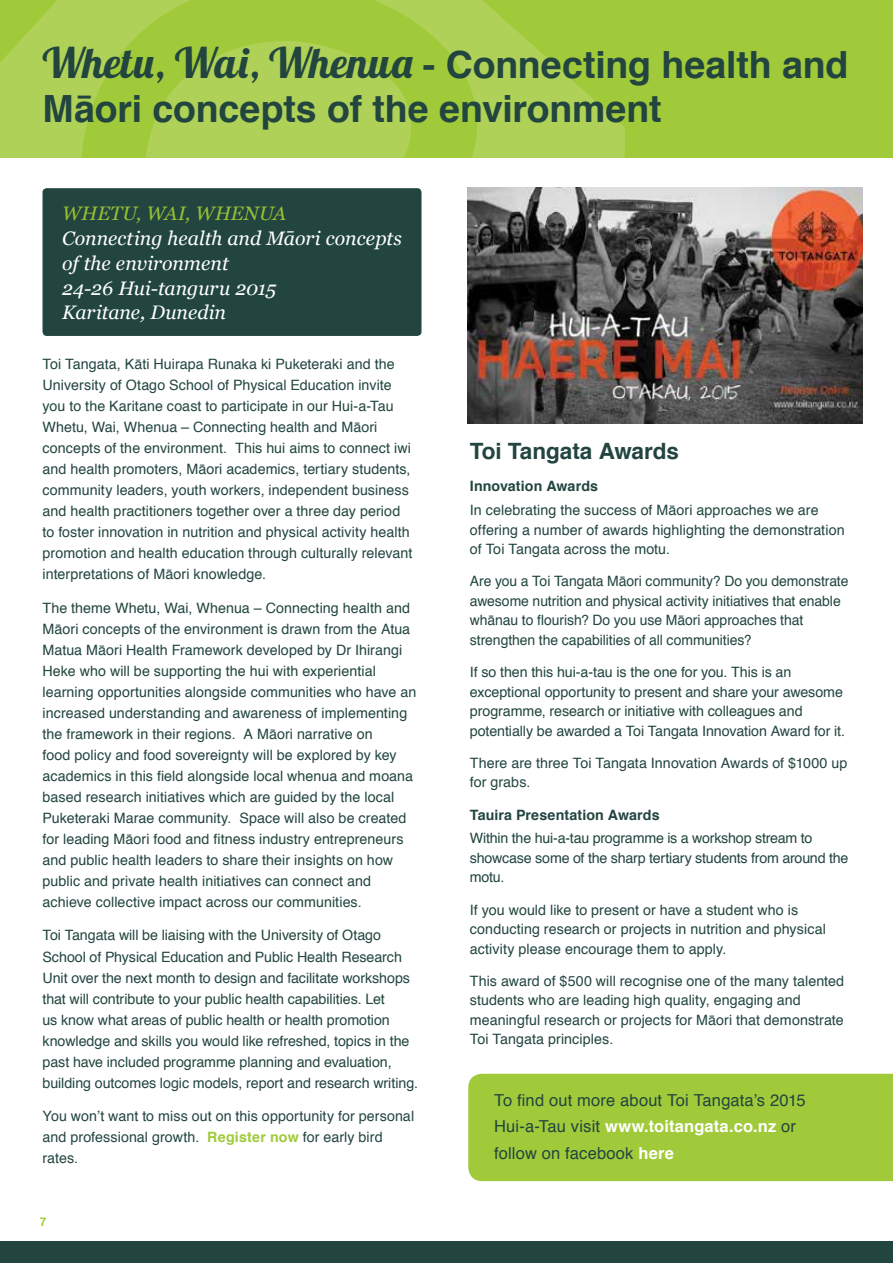
<style>
.page{position:relative;width:893px;height:1263px;background:#fff}
.page>*{position:absolute;margin:0;border:0;box-sizing:border-box;transform-origin:0 0}
.t1{font:700 37.5px/44.2px "Helvetica";letter-spacing:-.005em;color:#22453f}
.t2{font:700 22.5px "Helvetica";color:#22453f}
.t3{font:italic 19.5px/24.8px "Georgia";color:#fff}
.t4{font:italic 19.5px "Georgia";letter-spacing:.01em;color:#97be36}
.t5{font:16.5px/26.4px "Helvetica";letter-spacing:.01em;color:#22453f}
.t6{font:14.25px/21px "Helvetica";letter-spacing:.005em;color:#22453f}
.t7{font:14.25px/19.5px "Helvetica";letter-spacing:-.015em;color:#22453f}
.t8{font:700 14.25px "Helvetica";letter-spacing:.005em;color:#22453f}
.t9{font:700 12px "Helvetica";color:#a1ca3a}
.s1{font-family:"Lobster 1.4";font-weight:400;font-size:42px}
.s2{font-weight:700;color:#a1ca3a}
.s3{font-weight:700;color:#fff}
</style>
<div class="page">
<div style="left:43px;top:188px;width:378px;height:148px;background:#22453f;border-radius:4px"></div>
<div style="left:0;top:0;width:893px;height:157px;background:#a1ca3a"></div>
<svg style="left:0;top:0;width:625px;height:157px;fill:#afd157"></svg>
<img style="left:468px;top:187px;width:394px;height:236px">
<div style="left:0;top:1242px;width:893px;height:21px;background:#22453f"></div>
<div style="left:468px;top:1074px;width:425px;height:107px;background:#a1ca3a"></div>
<h1 class="t1" style="left:43px;top:43px;width:807px"><span class="s1">Whetu, Wai, Whenua</span> - Connecting health and<br>Māori concepts of the environment</h1>
<h3 class="t4" style="left:62px;top:199px;width:226px">WHETU, WAI, WHENUA</h3>
<h3 class="t3" style="left:62px;top:225px;width:341px">Connecting health and Māori concepts of the environment<br>24-26 Hui-tanguru 2015<br>Karitane, Dunedin</h3>
<p class="t6" style="left:43px;top:354px;width:371px">Toi Tangata, Kāti Huirapa Runaka ki Puketeraki and the University of Otago School of Physical Education invite you to the Karitane coast to participate in our Hui-a-Tau Whetu, Wai, Whenua – Connecting health and Māori concepts of the environment. This hui aims to connect iwi and health promoters, Māori academics, tertiary students, community leaders, youth workers, independent business and health practitioners together over a three day period to foster innovation in nutrition and physical activity health promotion and health education through culturally relevant interpretations of Māori knowledge.</p>
<p class="t6" style="left:43px;top:597px;width:375px">The theme Whetu, Wai, Whenua – Connecting health and Māori concepts of the environment is drawn from the Atua Matua Māori Health Framework developed by Dr Ihirangi Heke who will be supporting the hui with experiential learning opportunities alongside communities who have an increased understanding and awareness of implementing the framework in their regions. A Māori narrative on<br>food policy and food sovereignty will be explored by key academics in this field alongside local whenua and moana based research initiatives which are guided by the local Puketeraki Marae community. Space will also be created for leading Māori food and fitness industry entrepreneurs and public health leaders to share their insights on how public and private health initiatives can connect and achieve collective impact across our communities.</p>
<p class="t6" style="left:43px;top:925px;width:377px">Toi Tangata will be liaising with the University of Otago School of Physical Education and Public Health Research Unit over the next month to design and facilitate workshops that will contribute to your public health capabilities. Let<br>us know what areas of public health or health promotion knowledge and skills you would like refreshed, topics in the past have included programme planning and evaluation, building outcomes logic models, report and research writing.</p>
<p class="t6" style="left:43px;top:1106px;width:373px">You won’t want to miss out on this opportunity for personal and professional growth. <span class="s2">Register now</span> for early bird rates.</p>
<p class="t9" style="left:40px;top:1212px;width:8px">7</p>
<h2 class="t2" style="left:470px;top:433px;width:211px">Toi Tangata Awards</h2>
<p class="t8" style="left:470px;top:475px;width:130px">Innovation Awards</p>
<p class="t6" style="left:470px;top:501px;width:376px;line-height:19.5px">In celebrating the success of Māori approaches we are offering a number of awards highlighting the demonstration of Toi Tangata across the motu.</p>
<p class="t6" style="left:470px;top:572px;width:380px;line-height:19.5px">Are you a Toi Tangata Māori community? Do you demonstrate awesome nutrition and physical activity initiatives that enable whānau to flourish? Do you use Māori approaches that strengthen the capabilities of all communities?</p>
<p class="t6" style="left:470px;top:663px;width:377px;line-height:19.5px">If so then this hui-a-tau is the one for you. This is an exceptional opportunity to present and share your awesome programme, research or initiative with colleagues and potentially be awarded a Toi Tangata Innovation Award for it.</p>
<p class="t6" style="left:470px;top:754px;width:379px;line-height:19.5px">There are three Toi Tangata Innovation Awards of $1000 up for grabs.</p>
<p class="t8" style="left:470px;top:803px;width:191px">Tauira Presentation Awards</p>
<p class="t7" style="left:470px;top:829px;width:380px">Within the hui-a-tau programme is a workshop stream to showcase some of the sharp tertiary students from around the motu.</p>
<p class="t6" style="left:470px;top:900px;width:357px;line-height:19.5px">If you would like to present or have a student who is conducting research or projects in nutrition and physical activity please encourage them to apply.</p>
<p class="t6" style="left:470px;top:972px;width:376px;line-height:19.5px">This award of $500 will recognise one of the many talented students who are leading high quality, engaging and meaningful research or projects for Māori that demonstrate Toi Tangata principles.</p>
<p class="t5" style="left:494px;top:1087px;width:313px">To find out more about Toi Tangata’s 2015<br>Hui-a-Tau visit <span class="s3">www.toitangata.co.nz</span> or follow on facebook <span class="s3">here</span></p>
</div>
